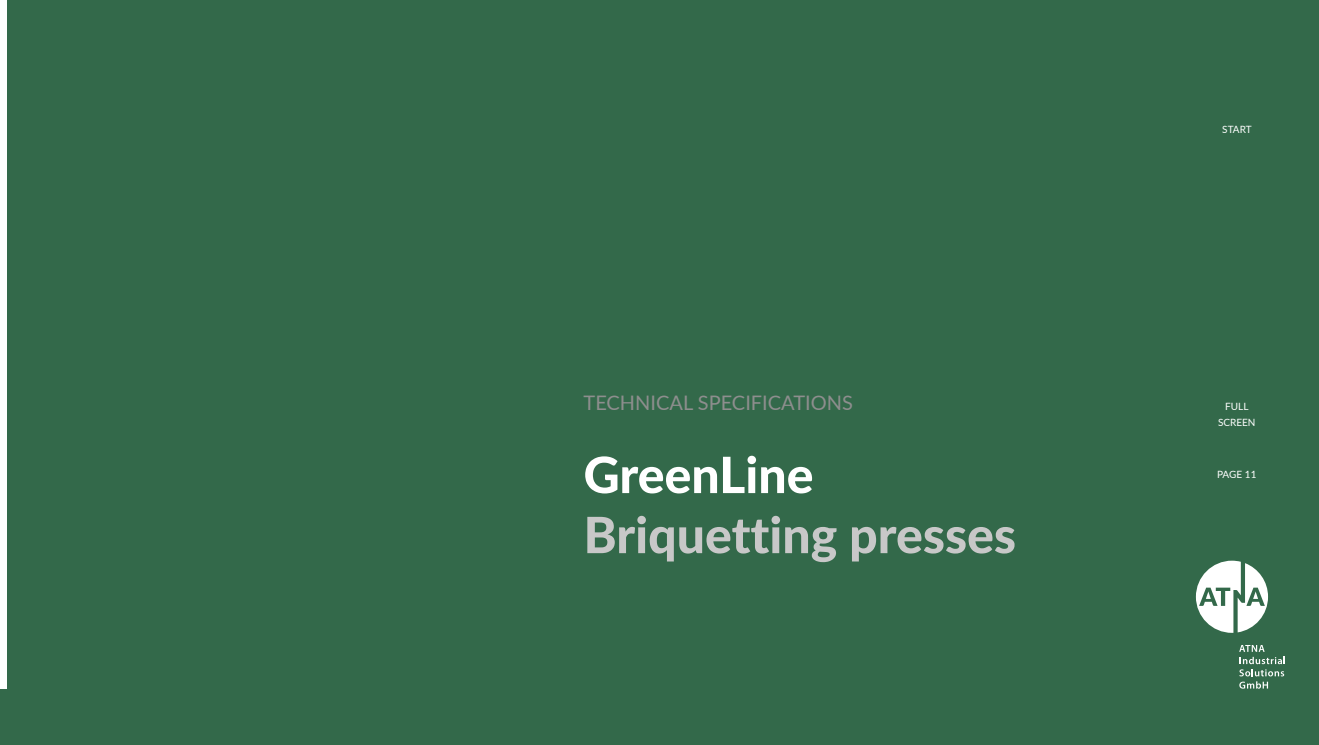
<style>
.page{position:relative;width:1319px;height:745px;background:#fff}
.page>*{position:absolute;margin:0;border:0;box-sizing:border-box;transform-origin:0 0}
.t1{font:800 50px "Lato";color:#c8c8c8}
.t2{font:800 50px "Lato";color:#fff}
.t3{font:20px "Lato";color:#8e8e8e}
.t4{font:10px/15px "Lato";color:#fff;text-align:center}
</style>
<div class="page">
<div style="left:0;top:0;width:1318px;height:744px;background:#33694a"></div>
<svg style="left:1195px;top:560px;width:72px;height:72px"></svg>
<svg style="left:1239px;top:645px;width:45px;height:43px"></svg>
<div style="left:0;top:0;width:6px;height:688px;background:#fff"></div>
<p class="t3" style="left:583px;top:388px;width:271px">TECHNICAL SPECIFICATIONS</p>
<h1 class="t2" style="left:583px;top:437px;width:231px">GreenLine</h1>
<h1 class="t1" style="left:583px;top:497px;width:434px">Briquetting presses</h1>
<p class="t4" style="left:1221px;top:121px;width:31px">START</p>
<p class="t4" style="left:1217px;top:398px;width:39px">FULL<br>SCREEN</p>
<p class="t4" style="left:1216px;top:466px;width:41px">PAGE 11</p>
</div>
